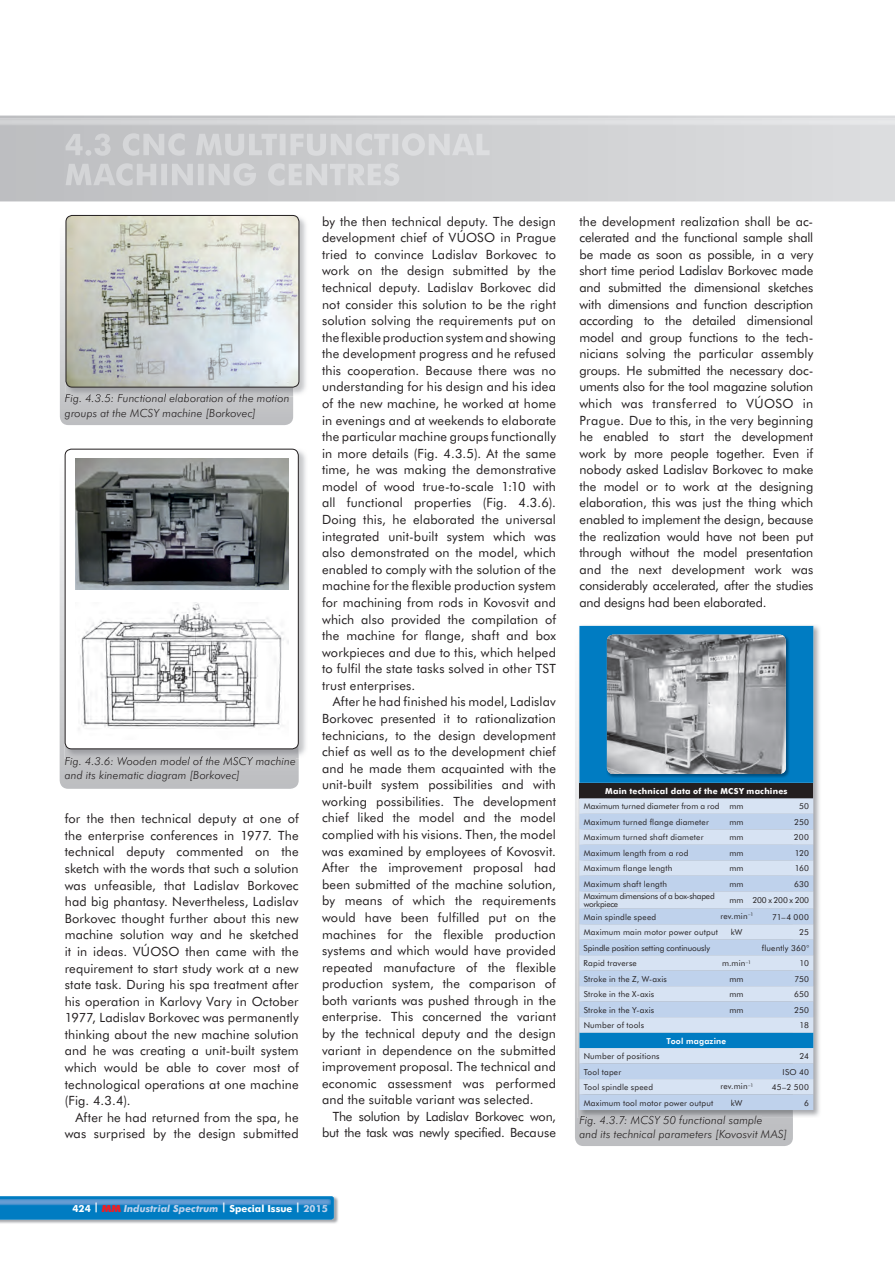
<style>
.page{position:relative;width:895px;height:1268px;background:#fff}
.page>*{position:absolute;margin:0;border:0;box-sizing:border-box;transform-origin:0 0}
.t1{font:12.75px/16.5px "Futura BTCE";letter-spacing:.01em;color:#231f20;text-align:justify}
.t2{font:12.75px/16.6px "Futura BTCE";letter-spacing:-.02em;color:#231f20;text-align:right}
.t3{font:italic 300 11.25px/14.2px "Futura BTCE";letter-spacing:.01em;color:#231f20}
.t4{font:700 9.75px "Futura BTCE";color:#fff}
.t5{font:8.25px "Futura BTCE";letter-spacing:.02em;color:#231f20}
.t6{font:8.25px/8.2px "Futura BTCE";letter-spacing:-.03em;color:#231f20}
.t7{font:700 8.25px "Futura BTCE";letter-spacing:.025em;color:#fff}
.t8{font:8.25px "Futura BTCE";letter-spacing:-.01em;color:#231f20}
.t9{font:800 8.25px "Futura BTCE";letter-spacing:.025em;color:#fff}
.s1{font-weight:900;color:#ee1d23}
.s2{font-style:italic;color:#bfd2ec}
.s3{color:#bfd2ec}
</style>
<div class="page">
<svg style="left:0;top:116px;width:895px;height:85px;background:#cecfd2"></svg>
<img style="left:0;top:118px;width:895px;height:7px">
<div style="left:66px;top:133px;width:424px;height:23px;background:#c7c8ca"></div>
<div style="left:66px;top:163px;width:344px;height:23px;background:#c5c6c8"></div>
<img style="left:0;top:1196px;width:338px;height:28px">
<svg style="left:0;top:1196px;width:334px;height:23px;background:#037dc2"></svg>
<img style="left:0;top:1199px;width:331px;height:6px">
<svg style="left:60px;top:249px;width:233px;height:176px;background:#c3c4c6"></svg>
<img style="left:65px;top:217px;width:241px;height:179px">
<img style="left:65px;top:221px;width:228px;height:175px">
<img style="left:65px;top:394px;width:223px;height:2px">
<img style="left:66px;top:215px;width:233px;height:172px">
<div style="left:66px;top:215px;width:233px;height:172px;border:1px solid #231f20;border-radius:6px"></div>
<svg style="left:60px;top:503px;width:239px;height:286px;background:#c2c3c6"></svg>
<img style="left:64px;top:448px;width:242px;height:308px">
<img style="left:64px;top:458px;width:235px;height:300px">
<img style="left:65px;top:756px;width:230px;height:2px">
<div style="left:65px;top:449px;width:233px;height:300px;background:#fff;border-radius:6px"></div>
<div style="left:65px;top:449px;width:234px;height:300px;border:1px solid #231f20;border-radius:6px"></div>
<img style="left:78px;top:603px;width:210px;height:126px">
<img style="left:75px;top:458px;width:213px;height:132px">
<svg style="left:575px;top:701px;width:218px;height:445px;background:#c1c2c5"></svg>
<img style="left:579px;top:625px;width:241px;height:492px">
<img style="left:577px;top:668px;width:216px;height:450px">
<img style="left:580px;top:1115px;width:182px;height:3px">
<div style="left:579px;top:626px;width:234px;height:157px;background:#007cc2"></div>
<div style="left:579px;top:783px;width:234px;height:15px;background:#231f20"></div>
<svg style="left:579px;top:798px;width:234px;height:16px;background:#d2deed"></svg>
<svg style="left:579px;top:814px;width:234px;height:296px;background:#c0d4ec"></svg>
<img style="left:606px;top:634px;width:183px;height:144px">
<img style="left:607px;top:634px;width:179px;height:140px">
<p class="t3" style="left:65px;top:391px;width:226px">Fig. 4.3.5: Functional elaboration of the motion groups at the MCSY machine [Borkovec]</p>
<p class="t3" style="left:65px;top:754px;width:232px">Fig. 4.3.6: Wooden model of the MSCY machine and its kinematic diagram [Borkovec]</p>
<p class="t1" style="left:65px;top:810px;width:235px">for the then technical deputy at one of the enterprise conferences in 1977. The technical deputy commented on the sketch with the words that such a solution was unfeasible, that Ladislav Borkovec had big phantasy. Nevertheless, Ladislav Borkovec thought further about this new machine solution way and he sketched it in ideas. VÚOSO then came with the requirement to start study work at a new state task. During his spa treatment after his operation in Karlovy Vary in October 1977, Ladislav Borkovec was permanently thinking about the new machine solution and he was creating a unit-built system which would be able to cover most of technological operations at one machine (Fig. 4.3.4).</p>
<p class="t1" style="left:65px;top:1108px;width:235px;text-align:right">After he had returned from the spa, he was surprised by the design submitted</p>
<p class="t1" style="left:322px;top:212px;width:235px">by the then technical deputy. The design development chief of VÚOSO in Prague tried to convince Ladislav Borkovec to work on the design submitted by the technical deputy. Ladislav Borkovec did not consider this solution to be the right solution solving the requirements put on the flexible production system and showing the development progress and he refused this cooperation. Because there was no understanding for his design and his idea of the new machine, he worked at home in evenings and at weekends to elaborate the particular machine groups functionally in more details (Fig. 4.3.5). At the same time, he was making the demonstrative model of wood true-to-scale 1:10 with all functional properties (Fig. 4.3.6).<br>Doing this, he elaborated the universal integrated unit-built system which was also demonstrated on the model, which enabled to comply with the solution of the machine for the flexible production system for machining from rods in Kovosvit and which also provided the compilation of the machine for flange, shaft and box workpieces and due to this, which helped to fulfil the state tasks solved in other TST trust enterprises.</p>
<p class="t1" style="left:322px;top:693px;width:235px;text-indent:11px">After he had finished his model, Ladislav Borkovec presented it to rationalization technicians, to the design development chief as well as to the development chief and he made them acquainted with the unit-built system possibilities and with working possibilities. The development chief liked the model and the model complied with his visions. Then, the model was examined by employees of Kovosvit.<br>After the improvement proposal had been submitted of the machine solution, by means of which the requirements would have been fulfilled put on the machines for the flexible production systems and which would have provided repeated manufacture of the flexible production system, the comparison of both variants was pushed through in the enterprise. This concerned the variant by the technical deputy and the design variant in dependence on the submitted improvement proposal. The technical and economic assessment was performed and the suitable variant was selected.</p>
<p class="t2" style="left:322px;top:1107px;width:235px">The solution by Ladislav Borkovec won, but the task was newly specified. Because</p>
<p class="t1" style="left:579px;top:212px;width:235px">the development realization shall be ac&shy;celerated and the functional sample shall be made as soon as possible, in a very short time period Ladislav Borkovec made and submitted the dimensional sketches with dimensions and function description according to the detailed dimensional model and group functions to the tech&shy;nicians solving the particular assembly groups. He submitted the necessary doc&shy;uments also for the tool magazine solution which was transferred to VÚOSO in Prague. Due to this, in the very beginning he enabled to start the development work by more people together. Even if nobody asked Ladislav Borkovec to make the model or to work at the designing elaboration, this was just the thing which enabled to implement the design, because the realization would have not been put through without the model presentation and the next development work was considerably accelerated, after the studies and designs had been elaborated.</p>
<p class="t7" style="left:605px;top:785px;width:184px">Main technical data of the MCSY machines</p>
<p class="t5" style="left:583px;top:801px;width:161px">Maximum turned diameter from a rod mm</p>
<p class="t5" style="left:799px;top:801px;width:11px">50</p>
<p class="t5" style="left:583px;top:816px;width:127px">Maximum turned flange diameter</p>
<p class="t5" style="left:729px;top:816px;width:16px">mm</p>
<p class="t5" style="left:794px;top:816px;width:16px">250</p>
<p class="t5" style="left:583px;top:832px;width:121px">Maximum turned shaft diameter</p>
<p class="t5" style="left:729px;top:832px;width:16px">mm</p>
<p class="t5" style="left:794px;top:832px;width:17px">200</p>
<p class="t5" style="left:583px;top:847px;width:106px">Maximum length from a rod</p>
<p class="t5" style="left:729px;top:847px;width:16px">mm</p>
<p class="t5" style="left:794px;top:847px;width:16px">120</p>
<p class="t5" style="left:583px;top:863px;width:90px">Maximum flange length</p>
<p class="t5" style="left:729px;top:863px;width:16px">mm</p>
<p class="t5" style="left:794px;top:863px;width:16px">160</p>
<p class="t5" style="left:583px;top:878px;width:85px">Maximum shaft length</p>
<p class="t5" style="left:729px;top:878px;width:16px">mm</p>
<p class="t5" style="left:794px;top:878px;width:17px">630</p>
<p class="t6" style="left:583px;top:892px;width:133px">Maximum dimensions of a box-shaped workpiece</p>
<p class="t5" style="left:729px;top:895px;width:81px">mm 200 x 200 x 200</p>
<p class="t5" style="left:583px;top:911px;width:74px">Main spindle speed</p>
<p class="t5" style="left:772px;top:911px;width:39px">71–4 000</p>
<p class="t5" style="left:583px;top:927px;width:136px">Maximum main motor power output</p>
<p class="t5" style="left:730px;top:927px;width:13px">kW</p>
<p class="t5" style="left:799px;top:927px;width:11px">25</p>
<p class="t8" style="left:583px;top:942px;width:128px">Spindle position setting continuously</p>
<p class="t5" style="left:761px;top:942px;width:49px">fluently 360°</p>
<p class="t5" style="left:583px;top:958px;width:55px">Rapid traverse</p>
<p class="t5" style="left:722px;top:958px;width:31px">m.min<sup>–1</sup></p>
<p class="t5" style="left:799px;top:958px;width:11px">10</p>
<p class="t5" style="left:583px;top:973px;width:85px">Stroke in the Z, W-axis</p>
<p class="t5" style="left:729px;top:973px;width:16px">mm</p>
<p class="t5" style="left:794px;top:973px;width:16px">750</p>
<p class="t5" style="left:583px;top:989px;width:72px">Stroke in the X-axis</p>
<p class="t5" style="left:729px;top:989px;width:16px">mm</p>
<p class="t5" style="left:794px;top:989px;width:16px">650</p>
<p class="t5" style="left:583px;top:1004px;width:72px">Stroke in the Y-axis</p>
<p class="t5" style="left:729px;top:1004px;width:16px">mm</p>
<p class="t5" style="left:794px;top:1004px;width:16px">250</p>
<p class="t5" style="left:583px;top:1020px;width:62px">Number of tools</p>
<p class="t5" style="left:799px;top:1020px;width:11px">18</p>
<p class="t9" style="left:666px;top:1035px;width:61px">Tool magazine</p>
<p class="t5" style="left:583px;top:1051px;width:77px">Number of positions</p>
<p class="t5" style="left:799px;top:1051px;width:11px">24</p>
<p class="t5" style="left:583px;top:1066px;width:39px">Tool taper</p>
<p class="t5" style="left:782px;top:1066px;width:28px">ISO 40</p>
<p class="t5" style="left:583px;top:1081px;width:71px">Tool spindle speed</p>
<p class="t5" style="left:772px;top:1081px;width:39px">45–2 500</p>
<p class="t5" style="left:583px;top:1097px;width:131px">Maximum tool motor power output</p>
<p class="t5" style="left:730px;top:1097px;width:13px">kW</p>
<p class="t5" style="left:804px;top:1097px;width:6px">6</p>
<p class="t5" style="left:720px;top:910px;width:34px">rev.min<sup>–1</sup></p>
<p class="t5" style="left:720px;top:1081px;width:34px">rev.min<sup>–1</sup></p>
<p class="t3" style="left:579px;top:1112px;width:209px">Fig. 4.3.7: MCSY 50 functional sample<br>and its technical parameters [Kovosvit MAS]</p>
<p class="t4" style="left:73px;top:1201px;width:257px">424 | <span class="s1">MM</span> <span class="s2">Industrial Spectrum</span> | Special Issue | <span class="s3">2015</span></p>
</div>
